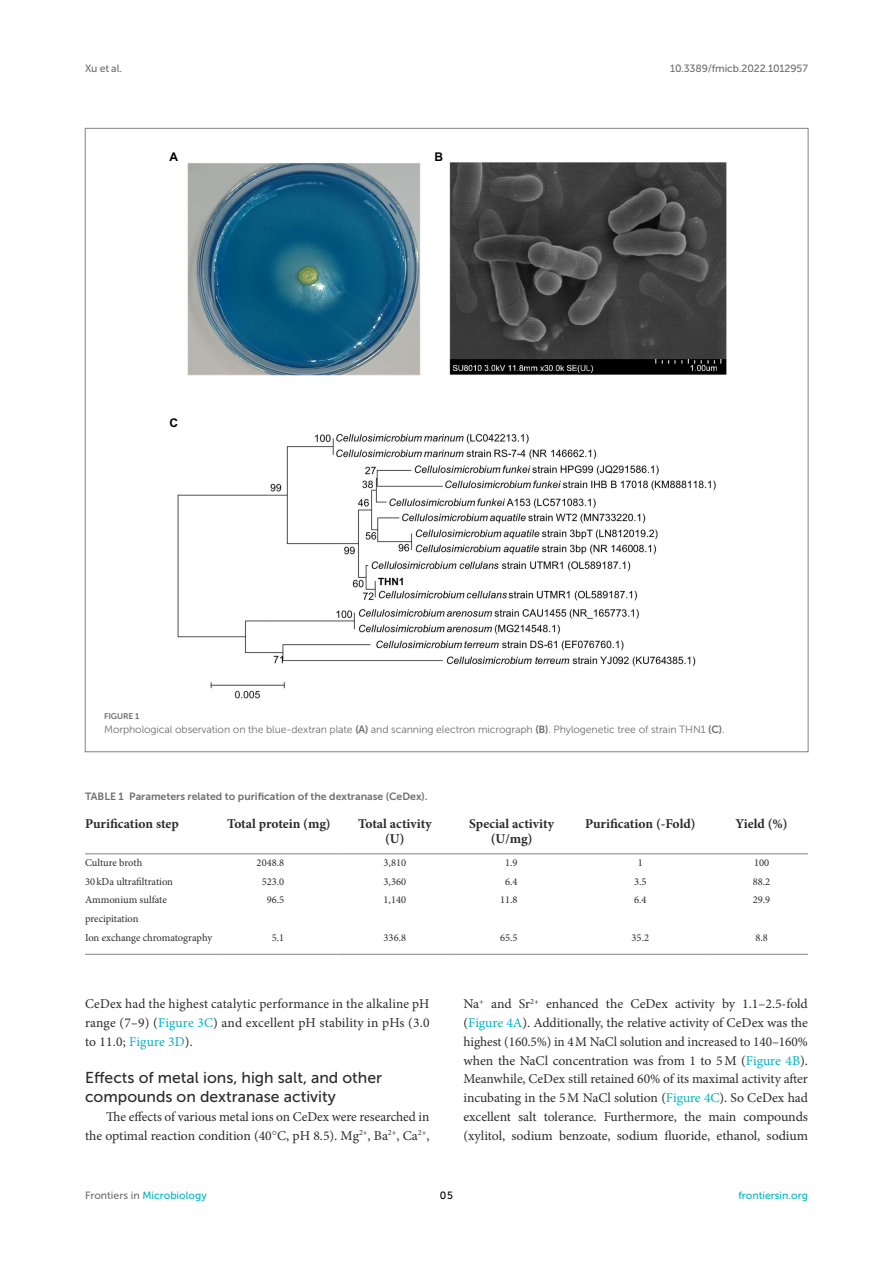
<style>
.page{position:relative;width:893px;height:1263px;background:#fff}
.page>*{position:absolute;margin:0;border:0;box-sizing:border-box;transform-origin:0 0}
.HEAD_3{font:15.75px/18.8px "Museo Sans 500";color:#2b2b2a}
.TEXT_FLUSH{font:13.5px/18.8px "Minion Pro";letter-spacing:-.005em;color:#2b2b2a;text-align:justify}
.TB_CH{font:700 13.5px/15px "Minion Pro";color:#2b2b2a;text-align:center}
.t1{font:700 12px "Arial";color:#000}
.TB_TX{font:10.5px/18.8px "Minion Pro";color:#2b2b2a}
.FIG_LEG{font:10.5px "Museo Sans 300";letter-spacing:-.01em;color:#706f70}
.TT{font:10.5px "Museo Sans 700";color:#706f70}
.t2{font:10.5px "Museo Sans 500";color:#00b4c4}
.t3{font:10.5px "Museo Sans 500";letter-spacing:-.015em;color:#706f70}
.t4{font:10.5px "Museo Sans 500";color:#000}
.FIG_HD{font:8.25px "Museo Sans 700";letter-spacing:-.01em;color:#706f70}
.s1{font-family:"Museo Sans 700"}
.s2{color:#00b4c4}
.s3{font-family:"STIX"}
.s4{color:#706f70}
</style>
<div class="page">
<img style="left:177px;top:162px;width:550px;height:537px">
<hr style="left:570px;top:954px;width:141px;height:1px;background:#808285">
<hr style="left:453px;top:954px;width:117px;height:1px;background:#808285">
<hr style="left:336px;top:954px;width:117px;height:1px;background:#808285">
<hr style="left:221px;top:954px;width:115px;height:1px;background:#808285">
<hr style="left:711px;top:954px;width:97px;height:1px;background:#808285">
<hr style="left:85px;top:954px;width:136px;height:1px;background:#808285">
<hr style="left:221px;top:853px;width:115px;height:1px;background:#808285">
<hr style="left:336px;top:853px;width:117px;height:1px;background:#808285">
<hr style="left:453px;top:853px;width:117px;height:1px;background:#808285">
<hr style="left:570px;top:853px;width:141px;height:1px;background:#808285">
<hr style="left:711px;top:853px;width:97px;height:1px;background:#808285">
<hr style="left:85px;top:853px;width:136px;height:1px;background:#808285">
<p class="t3" style="left:85px;top:63px;width:39px">Xu et al.</p>
<p class="t3" style="left:670px;top:63px;width:139px">10.3389/fmicb.2022.1012957</p>
<p class="t1" style="left:169px;top:149px;width:10px">A</p>
<p class="t1" style="left:169px;top:415px;width:10px">C</p>
<p class="t1" style="left:434px;top:149px;width:10px">B</p>
<p class="FIG_HD" style="left:104px;top:712px;width:37px">FIGURE 1</p>
<p class="FIG_LEG" style="left:104px;top:723px;width:622px">Morphological observation on the blue-dextran plate <span class="s1">(A)</span> and scanning electron micrograph <span class="s1">(B)</span>. Phylogenetic tree of strain THN1 <span class="s1">(C)</span>.</p>
<p class="TT" style="left:85px;top:791px;width:344px">TABLE 1 Parameters related to purification of the dextranase (CeDex).</p>
<p class="TB_CH" style="left:85px;top:816px;width:95px">Purification step</p>
<p class="TB_CH" style="left:227px;top:816px;width:105px">Total protein (mg)</p>
<p class="TB_CH" style="left:358px;top:816px;width:75px">Total activity (U)</p>
<p class="TB_CH" style="left:469px;top:816px;width:86px">Special activity (U/mg)</p>
<p class="TB_CH" style="left:585px;top:816px;width:112px">Purification (-Fold)</p>
<p class="TB_CH" style="left:735px;top:816px;width:54px">Yield (%)</p>
<p class="TB_TX" style="left:85px;top:853px;width:59px">Culture broth</p>
<p class="TB_TX" style="left:257px;top:853px;width:29px">2048.8</p>
<p class="TB_TX" style="left:384px;top:853px;width:24px">3,810</p>
<p class="TB_TX" style="left:505px;top:853px;width:14px">1.9</p>
<p class="TB_TX" style="left:638px;top:853px;width:7px">1</p>
<p class="TB_TX" style="left:754px;top:853px;width:17px">100</p>
<p class="TB_TX" style="left:85px;top:872px;width:89px">30 kDa ultrafiltration</p>
<p class="TB_TX" style="left:262px;top:872px;width:24px">523.0</p>
<p class="TB_TX" style="left:384px;top:872px;width:24px">3,360</p>
<p class="TB_TX" style="left:505px;top:872px;width:14px">6.4</p>
<p class="TB_TX" style="left:634px;top:872px;width:14px">3.5</p>
<p class="TB_TX" style="left:753px;top:872px;width:19px">88.2</p>
<p class="TB_TX" style="left:85px;top:891px;width:83px">Ammonium sulfate precipitation</p>
<p class="TB_TX" style="left:267px;top:891px;width:19px">96.5</p>
<p class="TB_TX" style="left:384px;top:891px;width:24px">1,140</p>
<p class="TB_TX" style="left:500px;top:891px;width:19px">11.8</p>
<p class="TB_TX" style="left:634px;top:891px;width:14px">6.4</p>
<p class="TB_TX" style="left:753px;top:891px;width:19px">29.9</p>
<p class="TB_TX" style="left:85px;top:928px;width:129px">Ion exchange chromatography</p>
<p class="TB_TX" style="left:272px;top:928px;width:14px">5.1</p>
<p class="TB_TX" style="left:384px;top:928px;width:24px">336.8</p>
<p class="TB_TX" style="left:500px;top:928px;width:19px">65.5</p>
<p class="TB_TX" style="left:632px;top:928px;width:19px">35.2</p>
<p class="TB_TX" style="left:755px;top:928px;width:14px">8.8</p>
<p class="TEXT_FLUSH" style="left:85px;top:995px;width:346px">CeDex had the highest catalytic performance in the alkaline pH range (7–9) (<span class="s2">Figure 3C</span>) and excellent pH stability in pHs (3.0 to 11.0; <span class="s2">Figure 3D</span>).</p>
<p class="HEAD_3" style="left:85px;top:1069px;width:298px">Effects of metal ions, high salt, and other compounds on dextranase activity</p>
<p class="TEXT_FLUSH" style="left:85px;top:1107px;width:346px;text-align:right">The effects of various metal ions on CeDex were researched in<br>the optimal reaction condition (40<span class="s3">°</span>C, pH 8.5). Mg<sup>2+</sup>, Ba<sup>2+</sup>, Ca<sup>2+</sup>,</p>
<p class="TEXT_FLUSH" style="left:463px;top:995px;width:346px">Na<sup>+</sup> and Sr<sup>2+</sup> enhanced the CeDex activity by 1.1–2.5-fold (<span class="s2">Figure 4A</span>). Additionally, the relative activity of CeDex was the highest (160.5%) in 4M NaCl solution and increased to 140–160% when the NaCl concentration was from 1 to 5M (<span class="s2">Figure 4B</span>).<br>Meanwhile, CeDex still retained 60% of its maximal activity after incubating in the 5M NaCl solution (<span class="s2">Figure 4C</span>). So CeDex had excellent salt tolerance. Furthermore, the main compounds (xylitol, sodium benzoate, sodium fluoride, ethanol, sodium</p>
<p class="t2" style="left:85px;top:1190px;width:123px"><span class="s4">Frontiers in</span> Microbiology</p>
<p class="t4" style="left:440px;top:1190px;width:14px">05</p>
<p class="t2" style="left:738px;top:1190px;width:71px">frontiersin.org</p>
</div>
